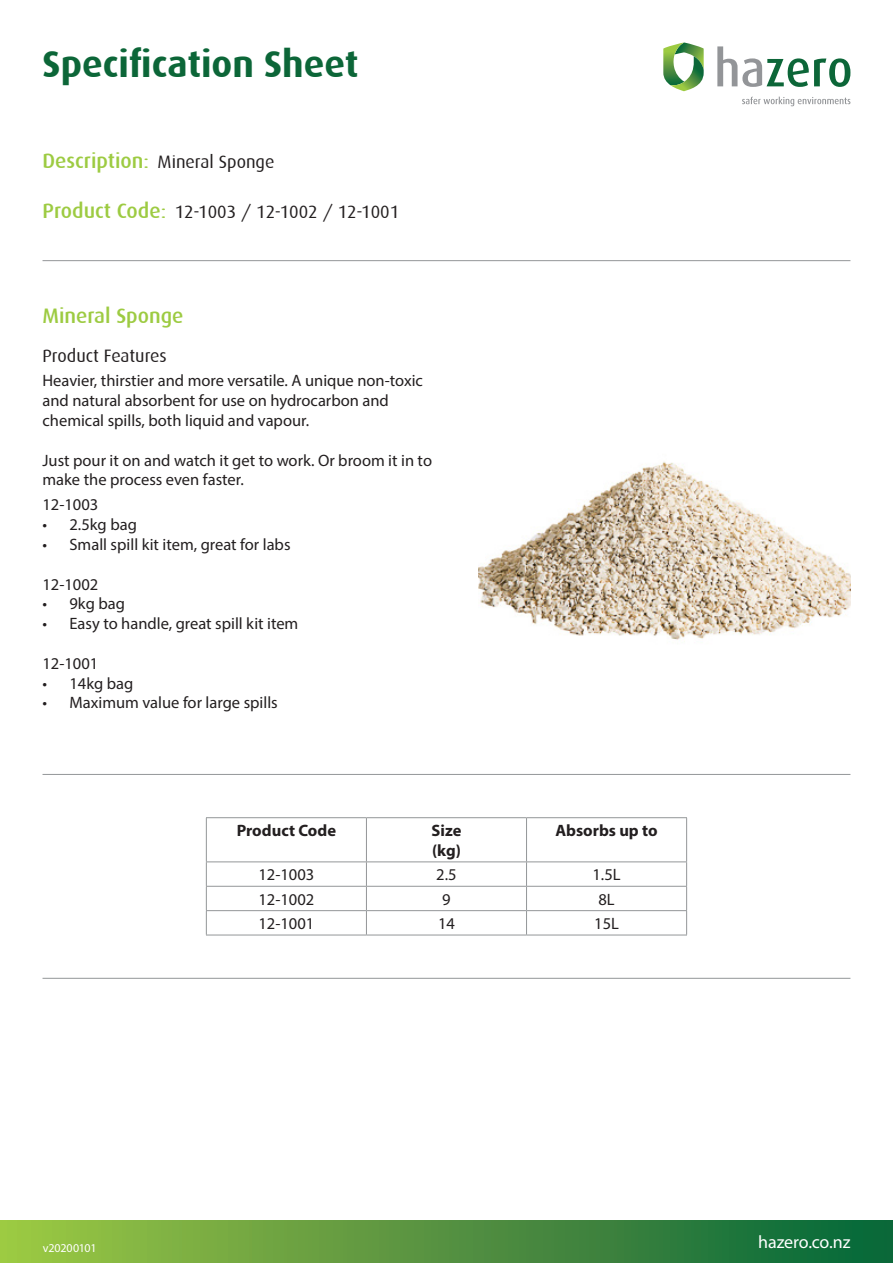
<style>
.page{position:relative;width:893px;height:1263px;background:#fff}
.page>*{position:absolute;margin:0;border:0;box-sizing:border-box;transform-origin:0 0}
.Main_Heading_of_Form{font:700 37.5px "Dax";color:#0c6638}
.Heading{font:500 21px "Dax";color:#9dcb42}
.Sub-heading{font:18px "Dax";color:#231f20}
.t1{font:18px "Myriad Pro";letter-spacing:-.01em;color:#fff}
.Body_text{font:16.5px/19.8px "Myriad Pro";color:#231f20}
.Body_text_-_heading{font:700 16.5px "Myriad Pro";color:#231f20}
.t2{font:12px "Myriad Pro";letter-spacing:-.015em;color:#fff}
</style>
<div class="page">
<svg style="left:717px;top:46px;width:133px;height:41px"></svg>
<svg style="left:742px;top:97px;width:108px;height:9px"></svg>
<svg style="left:663px;top:43px;width:41px;height:48px"></svg>
<div style="left:0;top:1220px;width:893px;height:43px;background:linear-gradient(to right,#9fc544,#06633a)"></div>
<hr style="left:43px;top:260px;width:807px;height:1px;background:#939698">
<img style="left:479px;top:462px;width:371px;height:180px">
<hr style="left:206px;top:886px;width:160px;height:1px;background:#939698">
<hr style="left:366px;top:886px;width:160px;height:1px;background:#939698">
<hr style="left:526px;top:886px;width:161px;height:1px;background:#939698">
<hr style="left:206px;top:910px;width:160px;height:1px;background:#939698">
<svg style="left:206px;top:862px;width:1px;height:73px"></svg>
<hr style="left:366px;top:910px;width:160px;height:1px;background:#939698">
<svg style="left:366px;top:862px;width:1px;height:73px"></svg>
<hr style="left:526px;top:910px;width:161px;height:1px;background:#939698">
<svg style="left:526px;top:862px;width:1px;height:73px"></svg>
<svg style="left:686px;top:862px;width:1px;height:73px"></svg>
<hr style="left:206px;top:935px;width:160px;height:1px;background:#939698">
<hr style="left:366px;top:935px;width:160px;height:1px;background:#939698">
<hr style="left:526px;top:935px;width:161px;height:1px;background:#939698">
<hr style="left:206px;top:817px;width:160px;height:1px;background:#939698">
<hr style="left:206px;top:818px;width:1px;height:43px;background:#939698">
<hr style="left:366px;top:817px;width:160px;height:1px;background:#939698">
<hr style="left:366px;top:818px;width:1px;height:43px;background:#939698">
<hr style="left:526px;top:817px;width:161px;height:1px;background:#939698">
<hr style="left:526px;top:818px;width:1px;height:43px;background:#939698">
<hr style="left:686px;top:818px;width:1px;height:43px;background:#939698">
<hr style="left:206px;top:861px;width:160px;height:1px;background:#939698">
<hr style="left:366px;top:861px;width:160px;height:1px;background:#939698">
<hr style="left:526px;top:861px;width:161px;height:1px;background:#939698">
<hr style="left:43px;top:774px;width:807px;height:1px;background:#939698">
<hr style="left:43px;top:978px;width:807px;height:1px;background:#939698">
<p class="Main_Heading_of_Form" style="left:43px;top:43px;width:317px">Specification Sheet</p>
<p class="Heading" style="left:43px;top:149px;width:108px">Description:</p>
<p class="Sub-heading" style="left:158px;top:152px;width:118px">Mineral Sponge</p>
<p class="Heading" style="left:43px;top:199px;width:125px">Product Code:</p>
<p class="Sub-heading" style="left:175px;top:202px;width:226px">12-1003 / 12-1002 / 12-1001</p>
<p class="Heading" style="left:43px;top:304px;width:143px">Mineral Sponge</p>
<p class="Sub-heading" style="left:43px;top:346px;width:126px">Product Features</p>
<p class="Body_text" style="left:43px;top:371px;width:382px">Heavier, thirstier and more versatile. A unique non-toxic and natural absorbent for use on hydrocarbon and chemical spills, both liquid and vapour.</p>
<p class="Body_text" style="left:43px;top:450px;width:391px">Just pour it on and watch it get to work. Or broom it in to make the process even faster.</p>
<p class="Body_text" style="left:43px;top:495px;width:57px">12-1003</p>
<p class="Body_text" style="left:43px;top:514px;width:96px">• 2.5kg bag</p>
<p class="Body_text" style="left:43px;top:534px;width:249px">• Small spill kit item, great for labs</p>
<p class="Body_text" style="left:43px;top:574px;width:57px">12-1002</p>
<p class="Body_text" style="left:43px;top:594px;width:84px">• 9kg bag</p>
<p class="Body_text" style="left:43px;top:613px;width:257px">• Easy to handle, great spill kit item</p>
<p class="Body_text" style="left:43px;top:653px;width:57px">12-1001</p>
<p class="Body_text" style="left:43px;top:673px;width:92px">• 14kg bag</p>
<p class="Body_text" style="left:43px;top:693px;width:237px">• Maximum value for large spills</p>
<p class="Body_text_-_heading" style="left:237px;top:820px;width:101px">Product Code</p>
<p class="Body_text_-_heading" style="left:432px;top:820px;width:31px">Size</p>
<p class="Body_text_-_heading" style="left:432px;top:839px;width:30px">(kg)</p>
<p class="Body_text_-_heading" style="left:555px;top:820px;width:104px">Absorbs up to</p>
<p class="Body_text" style="left:258px;top:864px;width:57px">12-1003</p>
<p class="Body_text" style="left:436px;top:864px;width:22px">2.5</p>
<p class="Body_text" style="left:592px;top:864px;width:30px">1.5L</p>
<p class="Body_text" style="left:258px;top:889px;width:57px">12-1002</p>
<p class="Body_text" style="left:442px;top:889px;width:10px">9</p>
<p class="Body_text" style="left:598px;top:889px;width:18px">8L</p>
<p class="Body_text" style="left:258px;top:913px;width:57px">12-1001</p>
<p class="Body_text" style="left:438px;top:913px;width:18px">14</p>
<p class="Body_text" style="left:594px;top:913px;width:26px">15L</p>
<p class="t2" style="left:43px;top:1240px;width:55px">v20200101</p>
<p class="t1" style="left:758px;top:1231px;width:94px">hazero.co.nz</p>
</div>
